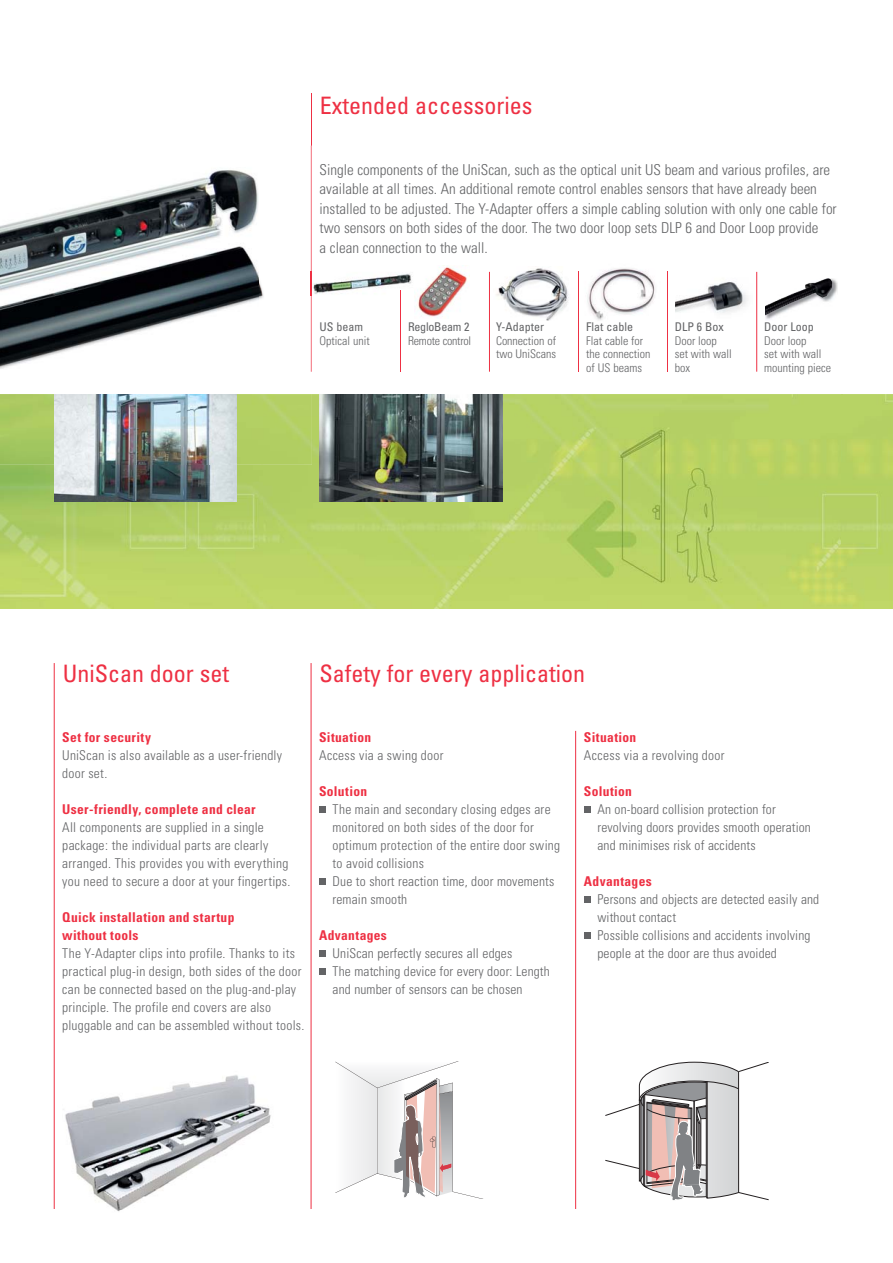
<style>
.page{position:relative;width:893px;height:1263px;background:#fff}
.page>*{position:absolute;margin:0;border:0;box-sizing:border-box;transform-origin:0 0}
.t1{font:condensed 24px "Univers";color:#ee3043}
.t2{font:300 condensed 15px/19.5px "Univers";color:#636466}
.t3{font:300 condensed 13.5px/18px "Univers";letter-spacing:.01em;color:#636466}
.t4{font:700 condensed 13.5px/18px "Univers";letter-spacing:.025em;color:#ee3043}
.t5{font:300 condensed 12px/13.5px "Univers";color:#636466}
.t6{font:condensed 12px "Univers";color:#636466}
.t7{font:300 condensed 12px "Univers";letter-spacing:-.02em;color:#636466}
.t8{font:condensed 12px "Univers";letter-spacing:-.02em;color:#636466}
</style>
<div class="page">
<img style="left:0;top:465px;width:51px;height:144px">
<img style="left:262px;top:394px;width:631px;height:215px">
<img style="left:51px;top:465px;width:211px;height:144px">
<svg style="left:605px;top:1062px;width:164px;height:139px"></svg>
<svg style="left:335px;top:1061px;width:144px;height:137px"></svg>
<hr style="left:311px;top:663px;width:1px;height:546px;background:#ee3043">
<hr style="left:54px;top:663px;width:1px;height:546px;background:#ee3043">
<hr style="left:575px;top:731px;width:1px;height:478px;background:#ee3043">
<hr style="left:311px;top:94px;width:1px;height:278px;background:#ee3043">
<hr style="left:400px;top:291px;width:1px;height:81px;background:#ee3043">
<hr style="left:489px;top:272px;width:1px;height:100px;background:#ee3043">
<hr style="left:578px;top:272px;width:1px;height:100px;background:#ee3043">
<hr style="left:667px;top:272px;width:1px;height:100px;background:#ee3043">
<img style="left:578px;top:268px;width:90px;height:52px">
<img style="left:578px;top:272px;width:1px;height:48px">
<img style="left:667px;top:272px;width:1px;height:48px">
<img style="left:676px;top:282px;width:72px;height:31px">
<img style="left:765px;top:278px;width:72px;height:42px">
<img style="left:765px;top:278px;width:67px;height:37px">
<hr style="left:756px;top:272px;width:1px;height:100px;background:#ee3043">
<img style="left:313px;top:273px;width:99px;height:21px">
<img style="left:320px;top:394px;width:182px;height:107px">
<img style="left:54px;top:465px;width:183px;height:36px">
<img style="left:496px;top:268px;width:73px;height:53px">
<img style="left:65px;top:1075px;width:206px;height:137px">
<img style="left:415px;top:265px;width:52px;height:53px">
<svg style="left:319px;top:806px;width:6px;height:6px"></svg>
<svg style="left:319px;top:878px;width:6px;height:6px"></svg>
<svg style="left:319px;top:950px;width:6px;height:6px"></svg>
<svg style="left:319px;top:968px;width:6px;height:6px"></svg>
<svg style="left:584px;top:806px;width:6px;height:6px"></svg>
<svg style="left:584px;top:896px;width:6px;height:6px"></svg>
<svg style="left:584px;top:932px;width:6px;height:6px"></svg>
<img style="left:0;top:146px;width:312px;height:319px">
<img style="left:311px;top:146px;width:1px;height:226px">
<svg style="left:311px;top:272px;width:1px;height:24px"></svg>
<h1 class="t1" style="left:320px;top:96px;width:214px">Extended accessories</h1>
<p class="t2" style="left:320px;top:161px;width:519px">Single components of the UniScan, such as the optical unit US beam and various profiles, are available at all times. An additional remote control enables sensors that have already been installed to be adjusted. The Y-Adapter offers a simple cabling solution with only one cable for two sensors on both sides of the door. The two door loop sets DLP 6 and Door Loop provide<br>a clean connection to the wall.</p>
<p class="t6" style="left:320px;top:322px;width:45px">US beam</p>
<p class="t5" style="left:320px;top:335px;width:52px">Optical unit</p>
<p class="t8" style="left:408px;top:322px;width:63px">RegloBeam 2</p>
<p class="t7" style="left:408px;top:336px;width:65px">Remote control</p>
<p class="t6" style="left:496px;top:322px;width:50px">Y-Adapter</p>
<p class="t5" style="left:496px;top:335px;width:62px">Connection of two UniScans</p>
<p class="t6" style="left:586px;top:322px;width:48px">Flat cable</p>
<p class="t5" style="left:586px;top:335px;width:66px">Flat cable for the connection of US beams</p>
<p class="t6" style="left:675px;top:322px;width:51px">DLP 6 Box</p>
<p class="t5" style="left:675px;top:335px;width:59px">Door loop set with wall box</p>
<p class="t6" style="left:764px;top:322px;width:51px">Door Loop</p>
<p class="t5" style="left:764px;top:335px;width:68px">Door loop<br>set with wall mounting piece</p>
<h1 class="t1" style="left:63px;top:665px;width:168px">UniScan door set</h1>
<h1 class="t1" style="left:320px;top:665px;width:267px">Safety for every application</h1>
<p class="t4" style="left:62px;top:729px;width:90px">Set for security</p>
<p class="t3" style="left:62px;top:747px;width:221px">UniScan is also available as a user-friendly door set.</p>
<p class="t4" style="left:62px;top:801px;width:195px">User-friendly, complete and clear</p>
<p class="t3" style="left:62px;top:819px;width:230px">All components are supplied in a single package: the individual parts are clearly arranged. This provides you with everything you need to secure a door at your fingertips.</p>
<p class="t4" style="left:62px;top:909px;width:174px">Quick installation and startup without tools</p>
<p class="t3" style="left:62px;top:945px;width:244px">The Y-Adapter clips into profile. Thanks to its practical plug-in design, both sides of the door can be connected based on the plug-and-play principle. The profile end covers are also pluggable and can be assembled without tools.</p>
<p class="t4" style="left:319px;top:729px;width:54px">Situation</p>
<p class="t3" style="left:319px;top:747px;width:126px">Access via a swing door</p>
<p class="t4" style="left:319px;top:783px;width:50px">Solution</p>
<p class="t3" style="left:333px;top:801px;width:229px">The main and secondary closing edges are monitored on both sides of the door for optimum protection of the entire door swing to avoid collisions<br>Due to short reaction time, door movements remain smooth</p>
<p class="t4" style="left:319px;top:927px;width:69px">Advantages</p>
<p class="t3" style="left:333px;top:945px;width:219px">UniScan perfectly secures all edges<br>The matching device for every door: Length and number of sensors can be chosen</p>
<p class="t4" style="left:584px;top:729px;width:54px">Situation</p>
<p class="t3" style="left:584px;top:747px;width:142px">Access via a revolving door</p>
<p class="t4" style="left:584px;top:783px;width:50px">Solution</p>
<p class="t3" style="left:597px;top:801px;width:215px">An on-board collision protection for revolving doors provides smooth operation and minimises risk of accidents</p>
<p class="t4" style="left:584px;top:873px;width:69px">Advantages</p>
<p class="t3" style="left:597px;top:891px;width:223px">Persons and objects are detected easily and without contact<br>Possible collisions and accidents involving people at the door are thus avoided</p>
</div>
